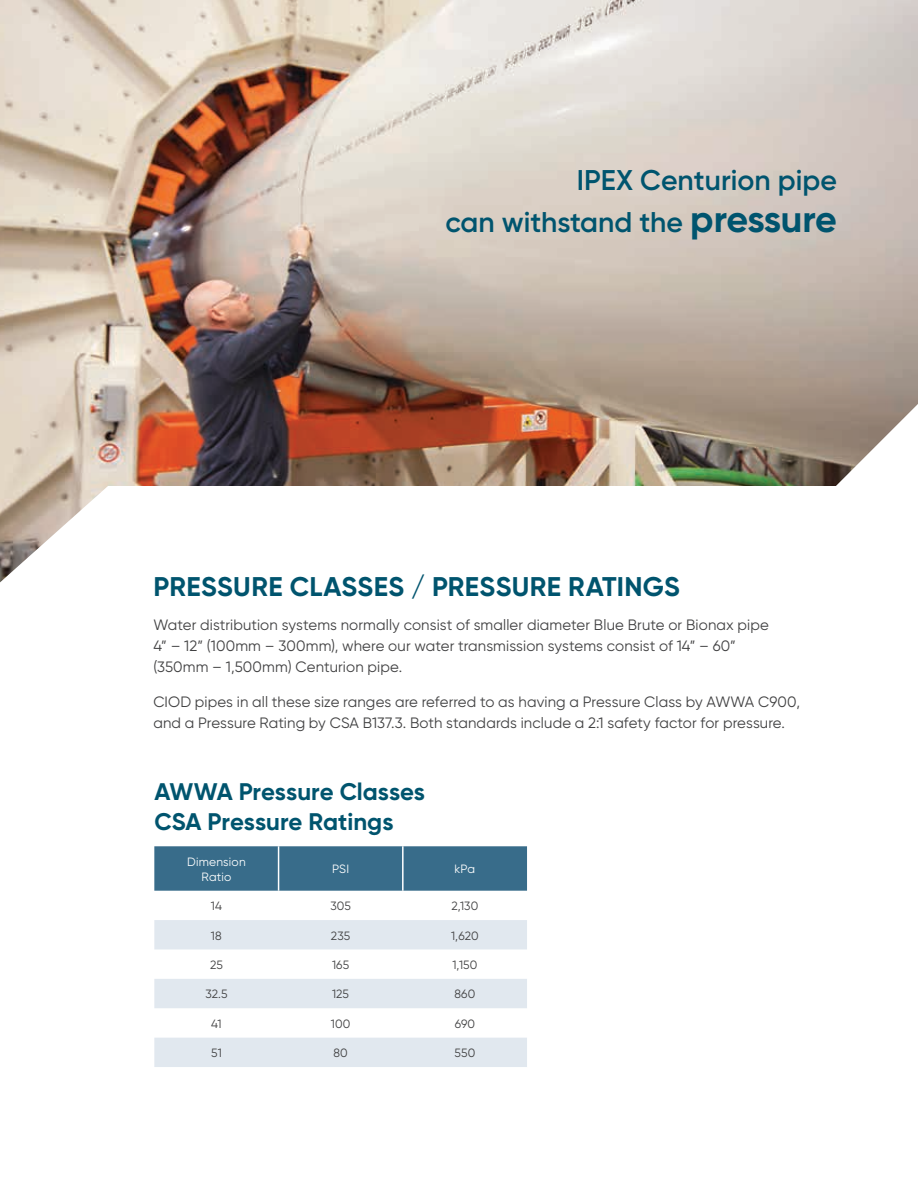
<style>
.page{position:relative;width:918px;height:1188px;background:#fff}
.page>*{position:absolute;margin:0;border:0;box-sizing:border-box;transform-origin:0 0}
.t1{font:600 28.5px/42px "Gilroy";color:#00546e;text-align:right}
.t2{font:700 27px "Gilroy";letter-spacing:.015em;color:#00546e}
.t3{font:700 24px/30px "Gilroy";color:#00546e}
.t4{font:15px/21px "Gilroy";letter-spacing:.005em;color:#414142}
.t5{font:12px "Gilroy";letter-spacing:.01em;color:#414142}
.t6{font:12px/15px "Gilroy";letter-spacing:.015em;color:#fff;text-align:center}
.s1{font-weight:700;font-size:37.5px}
</style>
<div class="page">
<img style="left:0;top:0;width:918px;height:582px">
<div style="left:154px;top:846px;width:373px;height:45px;background:#386c8a"></div>
<svg style="left:154px;top:920px;width:373px;height:147px;fill:#e1e8ef"></svg>
<hr style="left:278px;top:846px;width:1px;height:45px;background:#fff">
<hr style="left:402px;top:846px;width:2px;height:45px;background:#fff">
<svg style="left:809px;top:404px;width:109px;height:108px"></svg>
<h1 class="t1" style="left:445px;top:159px;width:393px">IPEX Centurion pipe<br>can withstand the <span class="s1">pressure</span></h1>
<h2 class="t2" style="left:153px;top:569px;width:528px">PRESSURE CLASSES / PRESSURE RATINGS</h2>
<p class="t4" style="left:153px;top:614px;width:617px">Water distribution systems normally consist of smaller diameter Blue Brute or Bionax pipe<br>4” – 12” (100mm – 300mm), where our water transmission systems consist of 14” – 60” (350mm – 1,500mm) Centurion pipe.</p>
<p class="t4" style="left:153px;top:691px;width:648px">CIOD pipes in all these size ranges are referred to as having a Pressure Class by AWWA C900, and a Pressure Rating by CSA B137.3. Both standards include a 2:1 safety factor for pressure.</p>
<h3 class="t3" style="left:154px;top:776px;width:272px">AWWA Pressure Classes<br>CSA Pressure Ratings</h3>
<p class="t6" style="left:187px;top:854px;width:60px">Dimension<br>Ratio</p>
<p class="t6" style="left:332px;top:861px;width:18px">PSI</p>
<p class="t6" style="left:455px;top:861px;width:22px">kPa</p>
<p class="t5" style="left:211px;top:899px;width:13px">14</p>
<p class="t5" style="left:330px;top:899px;width:22px">305</p>
<p class="t5" style="left:451px;top:899px;width:28px">2,130</p>
<p class="t5" style="left:211px;top:928px;width:12px">18</p>
<p class="t5" style="left:331px;top:928px;width:21px">235</p>
<p class="t5" style="left:451px;top:928px;width:29px">1,620</p>
<p class="t5" style="left:210px;top:957px;width:14px">25</p>
<p class="t5" style="left:332px;top:957px;width:19px">165</p>
<p class="t5" style="left:452px;top:957px;width:27px">1,150</p>
<p class="t5" style="left:205px;top:987px;width:24px">32.5</p>
<p class="t5" style="left:332px;top:987px;width:18px">125</p>
<p class="t5" style="left:454px;top:987px;width:22px">860</p>
<p class="t5" style="left:211px;top:1016px;width:12px">41</p>
<p class="t5" style="left:331px;top:1016px;width:21px">100</p>
<p class="t5" style="left:455px;top:1016px;width:22px">690</p>
<p class="t5" style="left:211px;top:1046px;width:12px">51</p>
<p class="t5" style="left:333px;top:1046px;width:16px">80</p>
<p class="t5" style="left:455px;top:1046px;width:22px">550</p>
</div>
